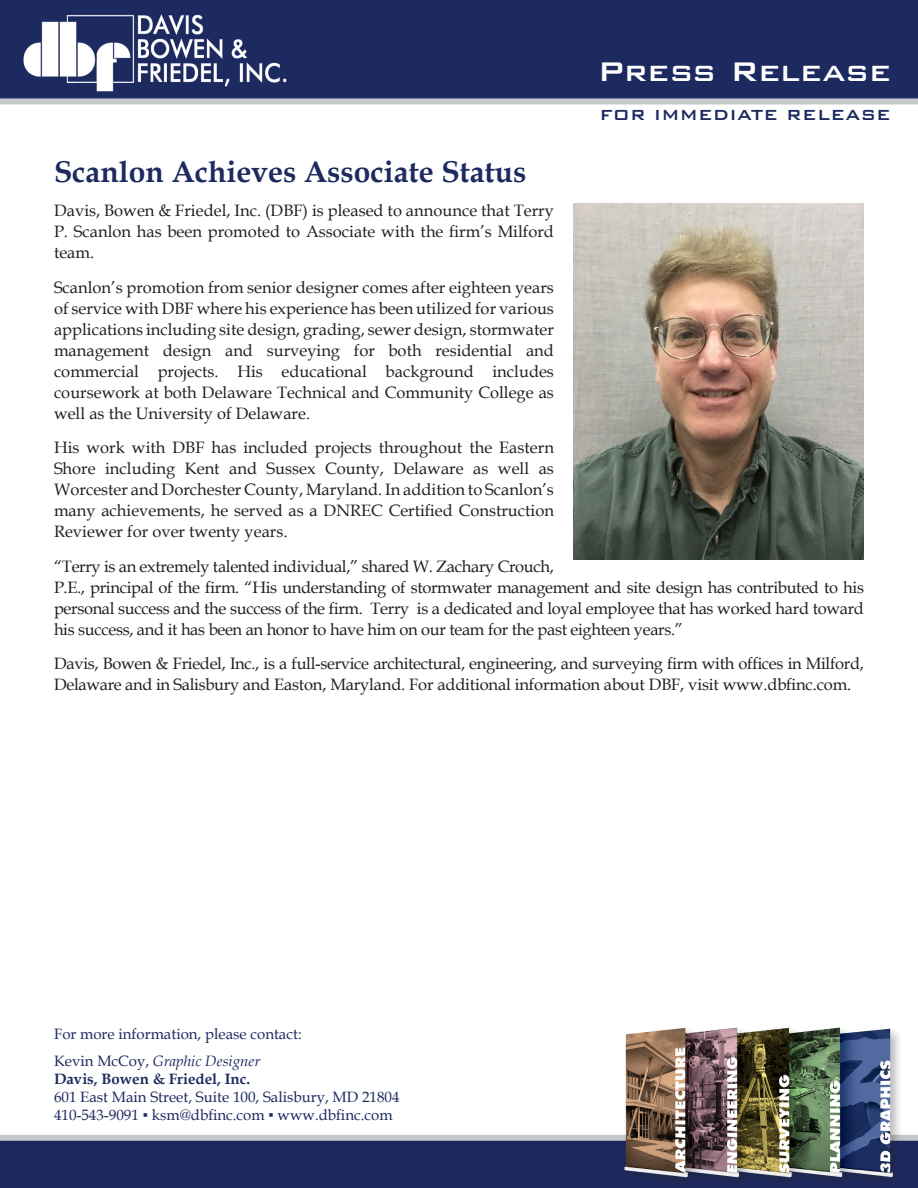
<style>
.page{position:relative;width:918px;height:1188px;background:#fff}
.page>*{position:absolute;margin:0;border:0;box-sizing:border-box;transform-origin:0 0}
.t1{font:500 36px "Bank Gothic BT";color:#fff}
.Press_Release_Headin{font:700 30px "Book Antiqua";color:#1d2a5f}
.t2{font:500 19.5px "Bank Gothic BT";letter-spacing:.01em;color:#1d2a5f}
.t3{font:16.5px/21px "Book Antiqua";letter-spacing:-.02em;color:#231f20;text-align:justify}
.t4{font:15px "Book Antiqua";color:#1d2a5f}
.t5{font:italic 15px "Book Antiqua";color:#1d2a5f}
.t6{font:700 15px "Book Antiqua";color:#1d2a5f}
.s1{font-style:normal}
</style>
<div class="page">
<div style="left:0;top:0;width:918px;height:98px;background:#1d2a5f"></div>
<div style="left:0;top:1141px;width:918px;height:47px;background:#1d2a5f"></div>
<img style="left:23px;top:14px;width:264px;height:78px">
<div style="left:0;top:98px;width:918px;height:6px;background:#c7c8ca"></div>
<div style="left:0;top:1135px;width:918px;height:6px;background:#c7c8ca"></div>
<div style="left:621px;top:1025px;width:284px;height:163px;background:#231f20;opacity:.3"></div>
<img style="left:625px;top:1028px;width:268px;height:149px">
<img style="left:573px;top:203px;width:291px;height:357px">
<h1 class="t1" style="left:597px;top:52px;width:295px">Press Release</h1>
<p class="t2" style="left:600px;top:104px;width:293px">FOR IMMEDIATE RELEASE</p>
<p class="Press_Release_Headin" style="left:54px;top:151px;width:474px">Scanlon Achieves Associate Status</p>
<p class="t3" style="left:54px;top:200px;width:501px">Davis, Bowen &amp; Friedel, Inc. (DBF) is pleased to announce that Terry P. Scanlon has been promoted to Associate with the firm’s Milford team.</p>
<p class="t3" style="left:54px;top:276px;width:501px">Scanlon’s promotion from senior designer comes after eighteen years of service with DBF where his experience has been utilized for various applications including site design, grading, sewer design, stormwater management design and surveying for both residential and commercial projects. His educational background includes coursework at both Delaware Technical and Community College as well as the University of Delaware.</p>
<p class="t3" style="left:54px;top:437px;width:501px">His work with DBF has included projects throughout the Eastern Shore including Kent and Sussex County, Delaware as well as Worcester and Dorchester County, Maryland. In addition to Scanlon’s many achievements, he served as a DNREC Certified Construction Reviewer for over twenty years.</p>
<p class="t3" style="left:54px;top:555px;width:812px;text-align:left">“Terry is an extremely talented individual,” shared W. Zachary Crouch,<br>P.E., principal of the firm. “His understanding of stormwater management and site design has contributed to his personal success and the success of the firm. Terry is a dedicated and loyal employee that has worked hard toward his success, and it has been an honor to have him on our team for the past eighteen years.”</p>
<p class="t3" style="left:54px;top:653px;width:812px">Davis, Bowen &amp; Friedel, Inc., is a full-service architectural, engineering, and surveying firm with offices in Milford,<br>Delaware and in Salisbury and Easton, Maryland. For additional information about DBF, visit www.dbfinc.com.</p>
<p class="t4" style="left:54px;top:1024px;width:249px">For more information, please contact:</p>
<p class="t5" style="left:54px;top:1050px;width:208px"><span class="s1">Kevin McCoy,</span> Graphic Designer</p>
<p class="t6" style="left:54px;top:1069px;width:198px">Davis, Bowen &amp; Friedel, Inc.</p>
<p class="t4" style="left:54px;top:1087px;width:347px">601 East Main Street, Suite 100, Salisbury, MD 21804</p>
<p class="t4" style="left:54px;top:1105px;width:340px">410-543-9091 ▪ ksm@dbfinc.com ▪ www.dbfinc.com</p>
</div>
